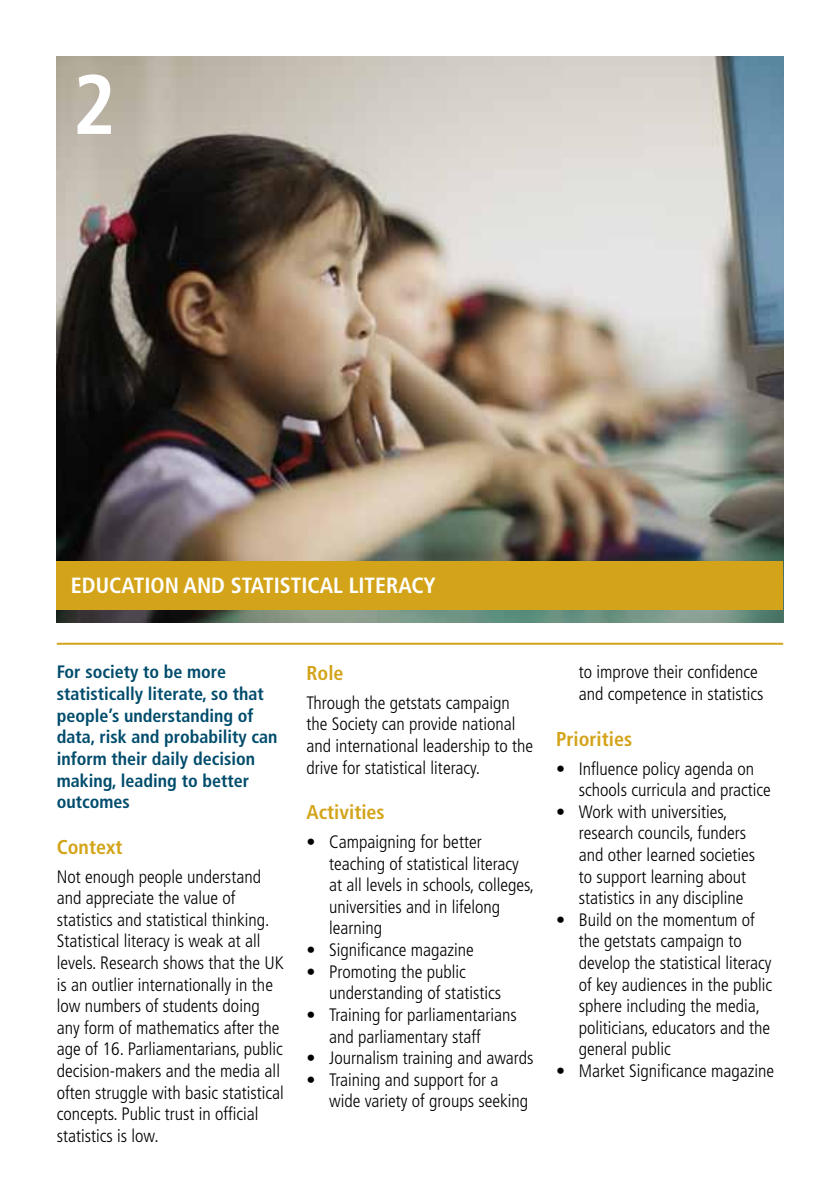
<style>
.page{position:relative;width:840px;height:1191px;background:#fff}
.page>*{position:absolute;margin:0;border:0;box-sizing:border-box;transform-origin:0 0}
.t1{font:700 condensed 84px "Frutiger";color:#fff}
.t2{font:700 condensed 22px "Frutiger";color:#fff}
.t3{font:700 condensed 20px "Frutiger";color:#d3a41a}
.t4{font:300 condensed 18px/21.6px "Frutiger";color:#000}
.t5{font:700 condensed 18px/21.6px "Frutiger";color:#004c6c}
</style>
<div class="page">
<img style="left:57px;top:57px;width:725px;height:565px">
<div style="left:57px;top:561px;width:725px;height:48px;background:#d3a41a"></div>
<hr style="left:57px;top:643px;width:725px;height:2px;background:#d3a41a">
<h1 class="t1" style="left:72px;top:55px;width:45px">2</h1>
<p class="t2" style="left:71px;top:572px;width:366px">EDUCATION AND STATISTICAL LITERACY</p>
<p class="t5" style="left:57px;top:661px;width:222px">For society to be more statistically literate, so that people’s understanding of data, risk and probability can inform their daily decision making, leading to better outcomes</p>
<p class="t3" style="left:57px;top:835px;width:67px">Context</p>
<p class="t4" style="left:57px;top:865px;width:228px">Not enough people understand and appreciate the value of statistics and statistical thinking.<br>Statistical literacy is weak at all levels. Research shows that the UK is an outlier internationally in the low numbers of students doing any form of mathematics after the age of 16. Parliamentarians, public decision-makers and the media all often struggle with basic statistical concepts. Public trust in official statistics is low.</p>
<p class="t3" style="left:306px;top:661px;width:39px">Role</p>
<p class="t4" style="left:306px;top:692px;width:228px">Through the getstats campaign the Society can provide national and international leadership to the drive for statistical literacy.</p>
<p class="t3" style="left:306px;top:800px;width:80px">Activities</p>
<p class="t4" style="left:329px;top:831px;width:206px;text-indent:-23px">• Campaigning for better teaching of statistical literacy at all levels in schools, colleges, universities and in lifelong learning</p>
<p class="t4" style="left:306px;top:939px;width:169px">• Significance magazine</p>
<p class="t4" style="left:329px;top:961px;width:173px;text-indent:-23px">• Promoting the public understanding of statistics</p>
<p class="t4" style="left:329px;top:1004px;width:189px;text-indent:-23px">• Training for parliamentarians and parliamentary staff</p>
<p class="t4" style="left:306px;top:1047px;width:228px">• Journalism training and awards</p>
<p class="t4" style="left:329px;top:1069px;width:200px;text-indent:-23px">• Training and support for a wide variety of groups seeking</p>
<p class="t4" style="left:578px;top:661px;width:186px">to improve their confidence and competence in statistics</p>
<p class="t3" style="left:556px;top:727px;width:77px">Priorities</p>
<p class="t4" style="left:578px;top:757px;width:193px;text-indent:-23px">• Influence policy agenda on schools curricula and practice</p>
<p class="t4" style="left:578px;top:801px;width:178px;text-indent:-23px">• Work with universities, research councils, funders and other learned societies to support learning about statistics in any discipline</p>
<p class="t4" style="left:578px;top:909px;width:194px;text-indent:-23px">• Build on the momentum of the getstats campaign to develop the statistical literacy of key audiences in the public sphere including the media, politicians, educators and the general public</p>
<p class="t4" style="left:556px;top:1060px;width:219px">• Market Significance magazine</p>
</div>
